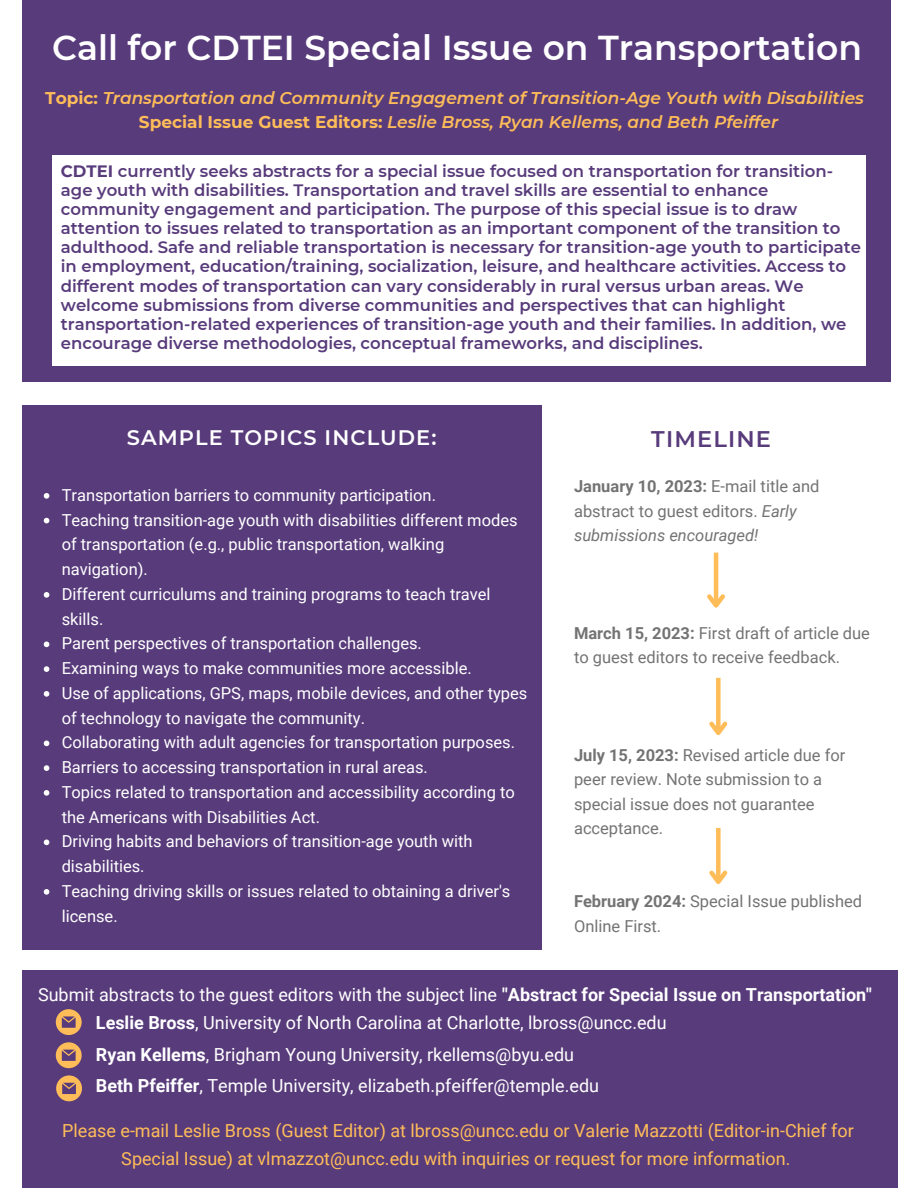
<style>
.page{position:relative;width:918px;height:1188px;background:#fff}
.page>*{position:absolute;margin:0;border:0;box-sizing:border-box;transform-origin:0 0}
.t1{font:600 34.5px "Montserrat";color:#fff}
.t2{font:600 22.65px "Montserrat";letter-spacing:.05em;color:#583b7b}
.t3{font:600 21px "Montserrat";letter-spacing:.05em;color:#fff}
.t4{font:18px/28.2px "Roboto";color:#fff}
.t5{font:18px/28.2px "Roboto";color:#ffbd59;text-align:center}
.t6{font:italic 600 16.95px/23.7px "Montserrat";color:#ffbd59;text-align:center}
.t7{font:600 16.5px/19.2px "Montserrat";color:#583b7b}
.t8{font:16.5px/24.8px "Roboto";color:#fff}
.t9{font:16.5px/24.5px "Roboto";color:#737373}
.s1{font-weight:700;font-style:normal}
.s2{font-weight:700}
.s3{font-style:italic}
</style>
<div class="page">
<div style="left:22px;top:0;width:869px;height:382px;background:#583b7b"></div>
<div style="left:22px;top:405px;width:520px;height:545px;background:#583b7b"></div>
<div style="left:53px;top:155px;width:813px;height:211px;background:#fff"></div>
<div style="left:22px;top:970px;width:875px;height:218px;background:#583b7b"></div>
<svg style="left:56px;top:1009px;width:26px;height:26px"></svg>
<svg style="left:44px;top:493px;width:5px;height:6px"></svg>
<svg style="left:44px;top:518px;width:5px;height:5px"></svg>
<svg style="left:44px;top:592px;width:5px;height:6px"></svg>
<svg style="left:44px;top:642px;width:5px;height:5px"></svg>
<svg style="left:44px;top:666px;width:5px;height:6px"></svg>
<svg style="left:44px;top:691px;width:5px;height:6px"></svg>
<svg style="left:44px;top:741px;width:5px;height:5px"></svg>
<svg style="left:44px;top:765px;width:5px;height:6px"></svg>
<svg style="left:44px;top:790px;width:5px;height:6px"></svg>
<svg style="left:44px;top:840px;width:5px;height:5px"></svg>
<svg style="left:44px;top:889px;width:5px;height:6px"></svg>
<svg style="left:56px;top:1042px;width:26px;height:26px"></svg>
<svg style="left:56px;top:1075px;width:26px;height:26px"></svg>
<div style="left:716px;top:678px;width:5px;height:55px;background:#ffbd59"></div>
<svg style="left:709px;top:717px;width:19px;height:19px"></svg>
<hr style="left:714px;top:553px;width:4px;height:52px;background:#ffbd59">
<svg style="left:707px;top:590px;width:18px;height:18px"></svg>
<div style="left:716px;top:828px;width:5px;height:54px;background:#ffbd59"></div>
<svg style="left:709px;top:866px;width:19px;height:18px"></svg>
<h1 class="t1" style="left:52px;top:27px;width:811px">Call for CDTEI Special Issue on Transportation</h1>
<p class="t6" style="left:45px;top:86px;width:820px"><span class="s1">Topic:</span> Transportation and Community Engagement of Transition-Age Youth with Disabilities<br><span class="s1">Special Issue Guest Editors:</span> Leslie Bross, Ryan Kellems, and Beth Pfeiffer</p>
<p class="t7" style="left:61px;top:161px;width:802px"><span class="s2">CDTEI</span> currently seeks abstracts for a special issue focused on transportation for transition&shy;age youth with disabilities. Transportation and travel skills are essential to enhance community engagement and participation. The purpose of this special issue is to draw attention to issues related to transportation as an important component of the transition to adulthood. Safe and reliable transportation is necessary for transition-age youth to participate in employment, education/training, socialization, leisure, and healthcare activities. Access to different modes of transportation can vary considerably in rural versus urban areas. We welcome submissions from diverse communities and perspectives that can highlight transportation-related experiences of transition-age youth and their families. In addition, we encourage diverse methodologies, conceptual frameworks, and disciplines.</p>
<p class="t3" style="left:127px;top:425px;width:311px">SAMPLE TOPICS INCLUDE:</p>
<p class="t8" style="left:62px;top:483px;width:467px">Transportation barriers to community participation.<br>Teaching transition-age youth with disabilities different modes of transportation (e.g., public transportation, walking navigation).<br>Different curriculums and training programs to teach travel skills.<br>Parent perspectives of transportation challenges.<br>Examining ways to make communities more accessible.<br>Use of applications, GPS, maps, mobile devices, and other types of technology to navigate the community.<br>Collaborating with adult agencies for transportation purposes.<br>Barriers to accessing transportation in rural areas.<br>Topics related to transportation and accessibility according to the Americans with Disabilities Act.<br>Driving habits and behaviors of transition-age youth with disabilities.<br>Teaching driving skills or issues related to obtaining a driver's license.</p>
<h2 class="t2" style="left:651px;top:425px;width:121px">TIMELINE</h2>
<p class="t9" style="left:574px;top:475px;width:247px"><span class="s2">January 10, 2023:</span> E-mail title and abstract to guest editors. <span class="s3">Early submissions encouraged!</span></p>
<p class="t9" style="left:574px;top:621px;width:297px"><span class="s2">March 15, 2023:</span> First draft of article due to guest editors to receive feedback.</p>
<p class="t9" style="left:574px;top:743px;width:273px"><span class="s2">July 15, 2023:</span> Revised article due for peer review. Note submission to a special issue does not guarantee acceptance.</p>
<p class="t9" style="left:574px;top:890px;width:290px"><span class="s2">February 2024:</span> Special Issue published<br>Online First.</p>
<p class="t4" style="left:96px;top:981px;width:778px;text-indent:-58px">Submit abstracts to the guest editors with the subject line <span class="s2">"Abstract for Special Issue on Transportation"<br>Leslie Bross</span>, University of North Carolina at Charlotte, lbross@uncc.edu</p>
<p class="t4" style="left:96px;top:1039px;width:505px;line-height:31.5px"><span class="s2">Ryan Kellems</span>, Brigham Young University, rkellems@byu.edu<br><span class="s2">Beth Pfeiffer</span>, Temple University, elizabeth.pfeiffer@temple.edu</p>
<p class="t5" style="left:62px;top:1117px;width:793px">Please e-mail Leslie Bross (Guest Editor) at lbross@uncc.edu or Valerie Mazzotti (Editor-in-Chief for<br>Special Issue) at vlmazzot@uncc.edu with inquiries or request for more information.</p>
</div>
